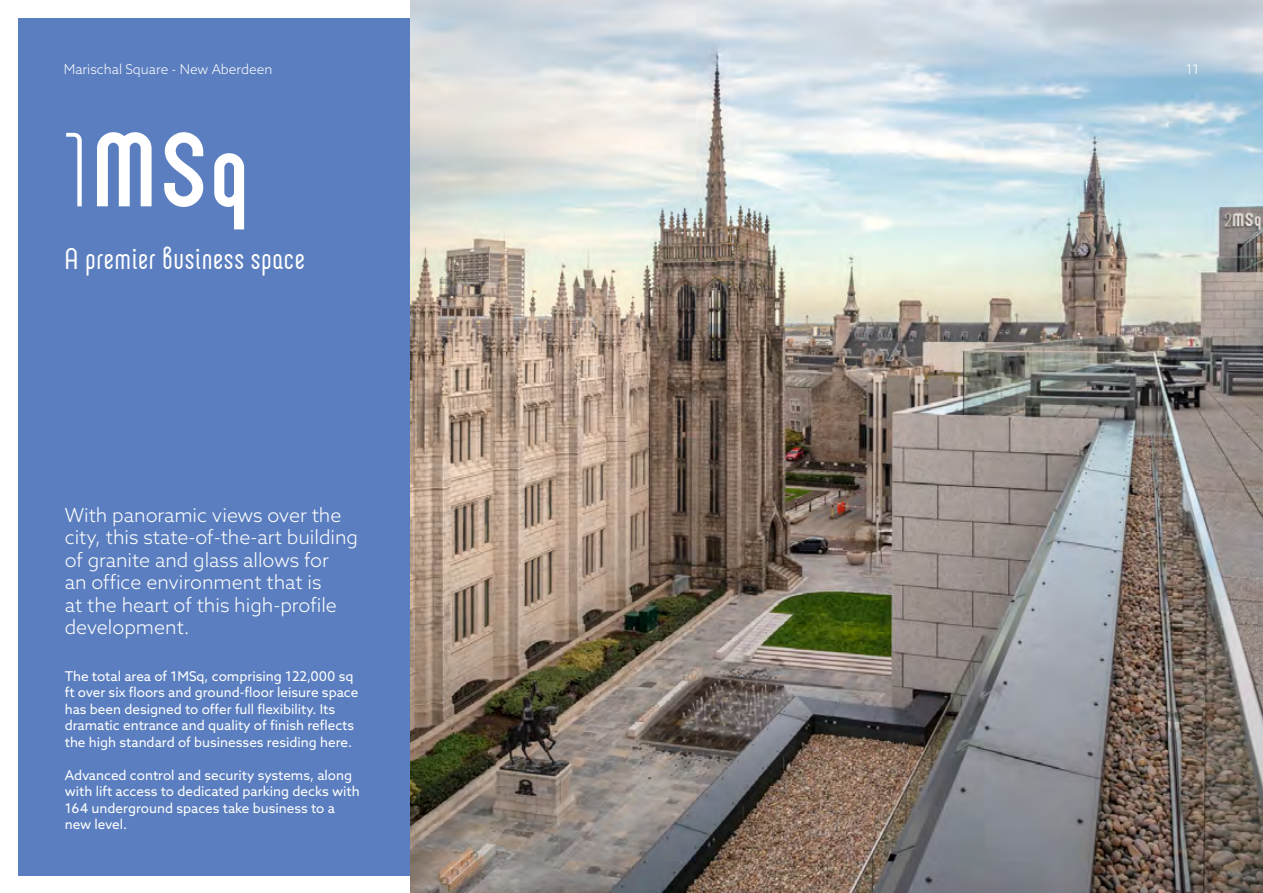
<style>
.page{position:relative;width:1263px;height:893px;background:#fff}
.page>*{position:absolute;margin:0;border:0;box-sizing:border-box;transform-origin:0 0}
.t1{font:700 105px "Neubau Grotesque W01";color:#fff}
.t2{font:30px "Neubau Grotesque W01";color:#fff}
.t3{font:300 19.5px/22.5px "Azo Sans";color:#fff}
.t4{font:13.5px/16.5px "Azo Sans";color:#fff}
.t5{font:300 13.5px "Azo Sans";color:#fff}
.s1{font-weight:300}
</style>
<div class="page">
<div style="left:18px;top:18px;width:665px;height:857px;background:#5a7ebf"></div>
<img style="left:410px;top:0;width:853px;height:893px">
<p class="t5" style="left:64px;top:61px;width:210px">Marischal Square - New Aberdeen</p>
<p class="t5" style="left:1186px;top:61px;width:15px">11</p>
<h1 class="t1" style="left:64px;top:110px;width:188px"><span class="s1">1</span>MSq</h1>
<h2 class="t2" style="left:64px;top:242px;width:243px">A premier business space</h2>
<h3 class="t3" style="left:65px;top:503px;width:295px">With panoramic views over the city, this state-of-the-art building of granite and glass allows for<br>an office environment that is<br>at the heart of this high-profile development.</h3>
<p class="t4" style="left:65px;top:667px;width:295px">The total area of 1MSq, comprising 122,000 sq ft over six floors and ground-floor leisure space has been designed to offer full flexibility. Its dramatic entrance and quality of finish reflects the high standard of businesses residing here.</p>
<p class="t4" style="left:65px;top:766px;width:297px">Advanced control and security systems, along with lift access to dedicated parking decks with 164 underground spaces take business to a new level.</p>
</div>
